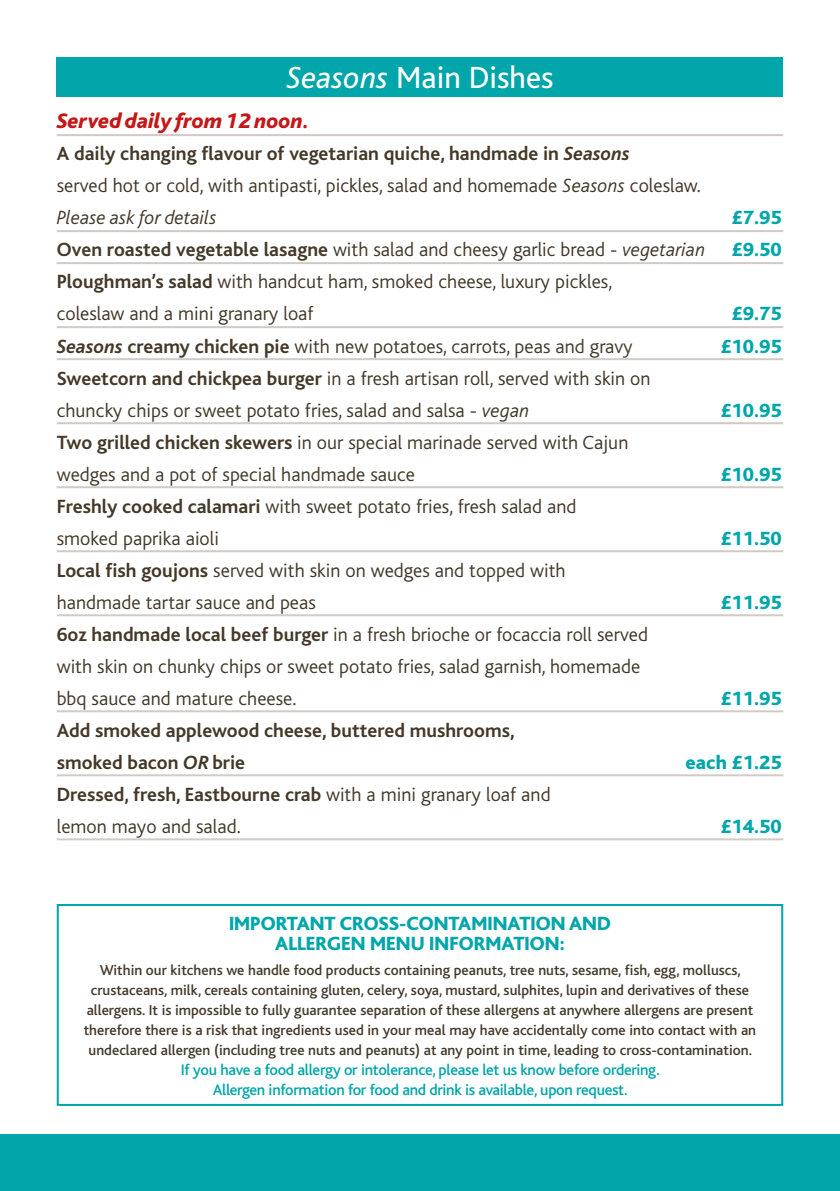
<style>
.page{position:relative;width:840px;height:1191px;background:#fff}
.page>*{position:absolute;margin:0;border:0;box-sizing:border-box;transform-origin:0 0}
.t1{font:32px "Bliss";color:#fff}
.t2{font:italic 800 22px "Bliss";color:#c51718}
.t3{font:300 20px/32px "Bliss";color:#443828}
.t4{font:800 20px/20px "Bliss";color:#00a6aa;text-align:center}
.t5{font:700 20px/32px "Bliss";color:#443828}
.t6{font:500 16px/20px "Bliss";letter-spacing:-.02em;color:#00a6aa;text-align:center}
.t7{font:500 15px/20px "Bliss";color:#443828;text-align:center}
.s1{font-style:italic}
.s2{font-weight:700}
.s3{font-weight:700;font-style:italic}
</style>
<div class="page">
<div style="left:0;top:1134px;width:839px;height:57px;background:#00a6aa"></div>
<hr style="left:57px;top:134px;width:725px;height:2px;background:#d1cac5">
<hr style="left:57px;top:230px;width:725px;height:2px;background:#d1cac5">
<hr style="left:57px;top:262px;width:725px;height:2px;background:#d1cac5">
<hr style="left:57px;top:326px;width:725px;height:2px;background:#d1cac5">
<hr style="left:57px;top:358px;width:725px;height:2px;background:#d1cac5">
<hr style="left:57px;top:422px;width:725px;height:2px;background:#d1cac5">
<hr style="left:57px;top:486px;width:725px;height:2px;background:#d1cac5">
<hr style="left:57px;top:550px;width:725px;height:2px;background:#d1cac5">
<hr style="left:57px;top:614px;width:725px;height:2px;background:#d1cac5">
<hr style="left:57px;top:710px;width:725px;height:2px;background:#d1cac5">
<hr style="left:57px;top:774px;width:725px;height:2px;background:#d1cac5">
<hr style="left:57px;top:838px;width:725px;height:2px;background:#d1cac5">
<div style="left:57px;top:57px;width:725px;height:39px;background:#00a6aa"></div>
<div style="left:57px;top:904px;width:725px;height:202px;border:2px solid #00a6aa"></div>
<h1 class="t1" style="left:286px;top:61px;width:268px"><span class="s1">Seasons</span> Main Dishes</h1>
<p class="t2" style="left:57px;top:110px;width:254px">Served daily from 12 noon.</p>
<p class="t3" style="left:57px;top:138px;width:645px"><span class="s2">A daily changing flavour of vegetarian quiche, handmade in</span> <span class="s3">Seasons<br></span>served hot or cold, with antipasti, pickles, salad and homemade <span class="s1">Seasons</span> coleslaw.<br><span class="s1">Please ask for details</span></p>
<p class="t4" style="left:731px;top:208px;width:51px">£7.95</p>
<p class="t3" style="left:57px;top:234px;width:649px"><span class="s2">Oven roasted vegetable lasagne</span> with salad and cheesy garlic bread - <span class="s1">vegetarian</span></p>
<p class="t4" style="left:731px;top:240px;width:51px">£9.50</p>
<p class="t3" style="left:57px;top:266px;width:556px"><span class="s2">Ploughman’s salad</span> with handcut ham, smoked cheese, luxury pickles, coleslaw and a mini granary loaf</p>
<p class="t4" style="left:731px;top:304px;width:51px">£9.75</p>
<p class="t3" style="left:57px;top:330px;width:577px"><span class="s3">Seasons</span> <span class="s2">creamy chicken pie</span> with new potatoes, carrots, peas and gravy</p>
<p class="t4" style="left:720px;top:336px;width:63px">£10.95</p>
<p class="t3" style="left:57px;top:362px;width:595px"><span class="s2">Sweetcorn and chickpea burger</span> in a fresh artisan roll, served with skin on chuncky chips or sweet potato fries, salad and salsa - <span class="s1">vegan</span></p>
<p class="t4" style="left:720px;top:400px;width:63px">£10.95</p>
<p class="t3" style="left:57px;top:426px;width:573px"><span class="s2">Two grilled chicken skewers</span> in our special marinade served with Cajun wedges and a pot of special handmade sauce</p>
<p class="t3" style="left:57px;top:490px;width:521px"><span class="s2">Freshly cooked calamari</span> with sweet potato fries, fresh salad and smoked paprika aioli</p>
<p class="t3" style="left:57px;top:554px;width:510px"><span class="s2">Local fish goujons</span> served with skin on wedges and topped with handmade tartar sauce and peas</p>
<p class="t3" style="left:57px;top:618px;width:592px"><span class="s2">6oz handmade local beef burger</span> in a fresh brioche or focaccia roll served with skin on chunky chips or sweet potato fries, salad garnish, homemade bbq sauce and mature cheese.</p>
<p class="t5" style="left:57px;top:714px;width:459px">Add smoked applewood cheese, buttered mushrooms, smoked bacon <span class="s1">OR</span> brie</p>
<p class="t3" style="left:57px;top:778px;width:495px"><span class="s2">Dressed, fresh, Eastbourne crab</span> with a mini granary loaf and lemon mayo and salad.</p>
<p class="t4" style="left:720px;top:464px;width:63px">£10.95</p>
<p class="t4" style="left:720px;top:528px;width:63px">£11.50</p>
<p class="t4" style="left:720px;top:592px;width:63px">£11.95</p>
<p class="t4" style="left:720px;top:688px;width:63px">£11.95</p>
<p class="t4" style="left:685px;top:752px;width:97px">each £1.25</p>
<p class="t4" style="left:720px;top:816px;width:63px">£14.50</p>
<p class="t4" style="left:229px;top:913px;width:383px">IMPORTANT CROSS-CONTAMINATION AND<br>ALLERGEN MENU INFORMATION:</p>
<p class="t7" style="left:84px;top:960px;width:673px">Within our kitchens we handle food products containing peanuts, tree nuts, sesame, fish, egg, molluscs, crustaceans, milk, cereals containing gluten, celery, soya, mustard, sulphites, lupin and derivatives of these allergens. It is impossible to fully guarantee separation of these allergens at anywhere allergens are present therefore there is a risk that ingredients used in your meal may have accidentally come into contact with an undeclared allergen (including tree nuts and peanuts) at any point in time, leading to cross-contamination.</p>
<p class="t6" style="left:180px;top:1060px;width:480px">If you have a food allergy or intolerance, please let us know before ordering.<br>Allergen information for food and drink is available, upon request.</p>
</div>
